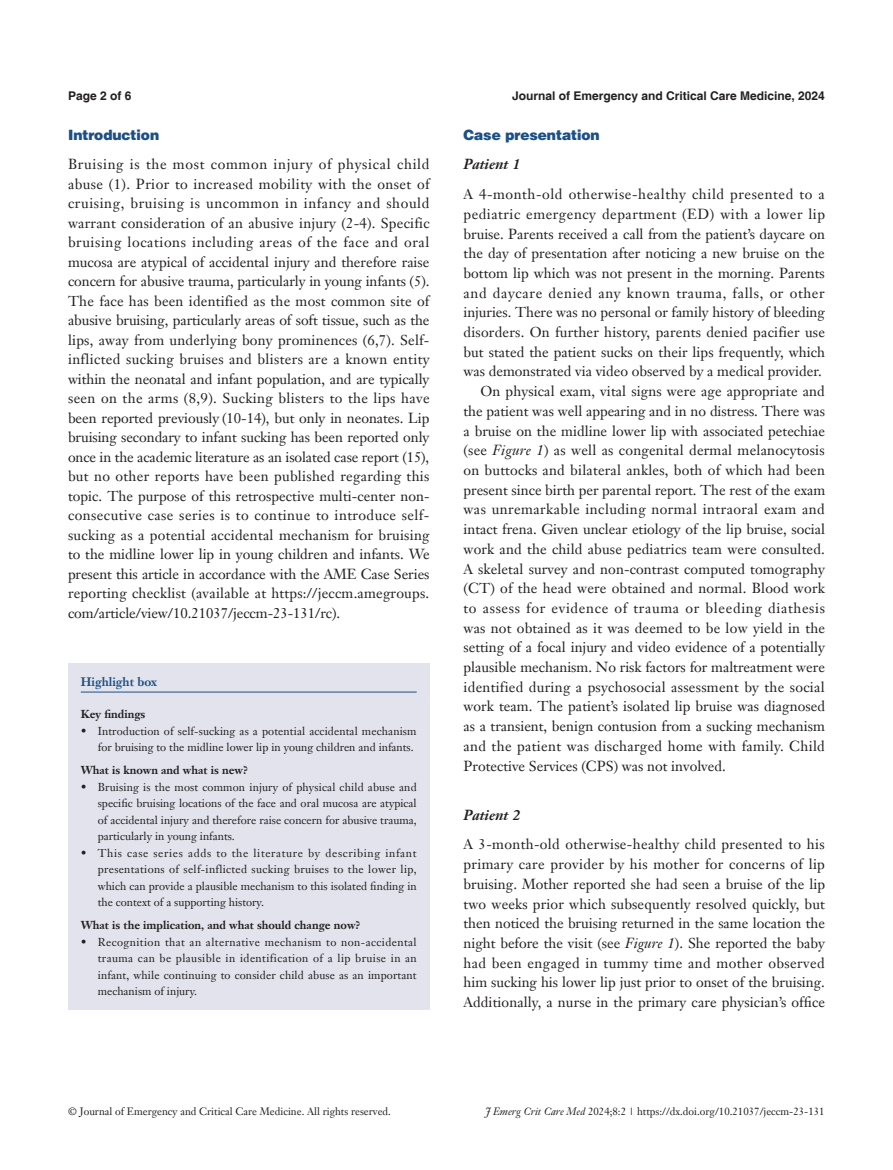
<style>
.page{position:relative;width:893px;height:1170px;background:#fff}
.page>*{position:absolute;margin:0;border:0;box-sizing:border-box;transform-origin:0 0}
.t1{font:14.25px/19.5px "Janson Text LT";letter-spacing:.005em;color:#231f20;text-align:justify}
.t2{font:14.25px "Janson Text LT";letter-spacing:.045em;color:#231f20}
.t3{font:14.25px "Janson Text LT";letter-spacing:.04em;color:#231f20}
.t4{font:14.25px "Janson Text LT";letter-spacing:.03em;color:#231f20}
.t5{font:14.25px "Janson Text LT";letter-spacing:.025em;color:#231f20}
.t6{font:14.25px "Janson Text LT";letter-spacing:.035em;color:#231f20}
.t7{font:900 14.25px "Helvetica";color:#1c5085}
.t8{font:italic 700 14.25px "Janson Text LT";color:#231f20}
.t9{font:700 12px "Helvetica";color:#231f20}
.t10{font:700 12px "Janson Text LT";color:#1c5085}
.t11{font:11.25px/16.5px "Janson Text LT";color:#231f20;text-align:justify}
.t12{font:700 11.25px "Janson Text LT";color:#231f20}
.t13{font:10.5px "Janson Text LT";color:#231f20}
.s1{font-style:italic}
</style>
<div class="page">
<div style="left:68px;top:662px;width:361px;height:347px;background:#e2e3ec"></div>
<hr style="left:81px;top:691px;width:336px;height:1px;background:#1c5085">
<p class="t9" style="left:68px;top:88px;width:65px">Page 2 of 6</p>
<p class="t9" style="left:512px;top:88px;width:314px">Journal of Emergency and Critical Care Medicine, 2024</p>
<p class="t7" style="left:68px;top:126px;width:93px">Introduction</p>
<p class="t1" style="left:68px;top:154px;width:363px">Bruising is the most common injury of physical child abuse (1). Prior to increased mobility with the onset of cruising, bruising is uncommon in infancy and should warrant consideration of an abusive injury (2-4). Specific bruising locations including areas of the face and oral mucosa are atypical of accidental injury and therefore raise concern for abusive trauma, particularly in young infants (5).<br>The face has been identified as the most common site of abusive bruising, particularly areas of soft tissue, such as the lips, away from underlying bony prominences (6,7). Self&shy;inflicted sucking bruises and blisters are a known entity within the neonatal and infant population, and are typically seen on the arms (8,9). Sucking blisters to the lips have been reported previously (10-14), but only in neonates. Lip bruising secondary to infant sucking has been reported only once in the academic literature as an isolated case report (15), but no other reports have been published regarding this topic. The purpose of this retrospective multi-center non&shy;consecutive case series is to continue to introduce self&shy;sucking as a potential accidental mechanism for bruising to the midline lower lip in young children and infants. We present this article in accordance with the AME Case Series reporting checklist (available at https://jeccm.amegroups. com/article/view/10.21037/jeccm-23-131/rc).</p>
<p class="t10" style="left:81px;top:673px;width:78px">Highlight box</p>
<p class="t12" style="left:81px;top:706px;width:66px">Key findings</p>
<p class="t11" style="left:81px;top:722px;width:337px;text-align:right">• Introduction of self-sucking as a potential accidental mechanism for bruising to the midline lower lip in young children and infants.</p>
<p class="t12" style="left:81px;top:762px;width:169px">What is known and what is new?</p>
<p class="t11" style="left:98px;top:778px;width:320px;text-indent:-17px">• Bruising is the most common injury of physical child abuse and specific bruising locations of the face and oral mucosa are atypical of accidental injury and therefore raise concern for abusive trauma, particularly in young infants.</p>
<p class="t11" style="left:98px;top:844px;width:320px;text-indent:-17px">• This case series adds to the literature by describing infant presentations of self-inflicted sucking bruises to the lower lip, which can provide a plausible mechanism to this isolated finding in the context of a supporting history.</p>
<p class="t12" style="left:81px;top:917px;width:281px">What is the implication, and what should change now?</p>
<p class="t11" style="left:98px;top:933px;width:321px;text-indent:-17px">• Recognition that an alternative mechanism to non-accidental trauma can be plausible in identification of a lip bruise in an infant, while continuing to consider child abuse as an important mechanism of injury.</p>
<p class="t7" style="left:463px;top:125px;width:138px">Case presentation</p>
<p class="t8" style="left:463px;top:155px;width:58px">Patient 1</p>
<p class="t3" style="left:463px;top:185px;width:363px">A 4-month-old otherwise-healthy child presented to a</p>
<p class="t6" style="left:463px;top:205px;width:363px">pediatric emergency department (ED) with a lower lip</p>
<p class="t1" style="left:463px;top:224px;width:363px">bruise. Parents received a call from the patient’s daycare on</p>
<p class="t1" style="left:463px;top:243px;width:363px">the day of presentation after noticing a new bruise on the</p>
<p class="t1" style="left:463px;top:263px;width:363px">bottom lip which was not present in the morning. Parents</p>
<p class="t2" style="left:463px;top:283px;width:363px">and daycare denied any known trauma, falls, or other</p>
<p class="t1" style="left:463px;top:302px;width:363px">injuries. There was no personal or family history of bleeding</p>
<p class="t1" style="left:463px;top:322px;width:363px">disorders. On further history, parents denied pacifier use</p>
<p class="t1" style="left:463px;top:342px;width:363px">but stated the patient sucks on their lips frequently, which</p>
<p class="t1" style="left:463px;top:361px;width:360px">was demonstrated via video observed by a medical provider.</p>
<p class="t1" style="left:480px;top:381px;width:346px">On physical exam, vital signs were age appropriate and</p>
<p class="t1" style="left:463px;top:401px;width:363px">the patient was well appearing and in no distress. There was</p>
<p class="t1" style="left:463px;top:421px;width:363px">a bruise on the midline lower lip with associated petechiae</p>
<p class="t1" style="left:463px;top:440px;width:363px">(see <span class="s1">Figure 1</span>) as well as congenital dermal melanocytosis</p>
<p class="t1" style="left:463px;top:460px;width:363px">on buttocks and bilateral ankles, both of which had been</p>
<p class="t1" style="left:463px;top:480px;width:363px">present since birth per parental report. The rest of the exam</p>
<p class="t4" style="left:463px;top:500px;width:363px">was unremarkable including normal intraoral exam and</p>
<p class="t1" style="left:463px;top:519px;width:363px">intact frena. Given unclear etiology of the lip bruise, social</p>
<p class="t1" style="left:463px;top:539px;width:363px">work and the child abuse pediatrics team were consulted.</p>
<p class="t1" style="left:463px;top:558px;width:363px">A skeletal survey and non-contrast computed tomography</p>
<p class="t1" style="left:463px;top:578px;width:363px">(CT) of the head were obtained and normal. Blood work</p>
<p class="t2" style="left:463px;top:599px;width:363px">to assess for evidence of trauma or bleeding diathesis</p>
<p class="t1" style="left:463px;top:617px;width:363px">was not obtained as it was deemed to be low yield in the</p>
<p class="t1" style="left:463px;top:637px;width:363px">setting of a focal injury and video evidence of a potentially</p>
<p class="t1" style="left:463px;top:657px;width:363px">plausible mechanism. No risk factors for maltreatment were</p>
<p class="t1" style="left:463px;top:677px;width:363px">identified during a psychosocial assessment by the social</p>
<p class="t1" style="left:463px;top:696px;width:363px">work team. The patient’s isolated lip bruise was diagnosed</p>
<p class="t1" style="left:463px;top:716px;width:363px">as a transient, benign contusion from a sucking mechanism</p>
<p class="t5" style="left:463px;top:736px;width:363px">and the patient was discharged home with family. Child</p>
<p class="t1" style="left:463px;top:755px;width:264px">Protective Services (CPS) was not involved.</p>
<p class="t8" style="left:463px;top:805px;width:58px">Patient 2</p>
<p class="t1" style="left:463px;top:834px;width:363px">A 3-month-old otherwise-healthy child presented to his primary care provider by his mother for concerns of lip bruising. Mother reported she had seen a bruise of the lip two weeks prior which subsequently resolved quickly, but then noticed the bruising returned in the same location the night before the visit (see <span class="s1">Figure 1</span>). She reported the baby had been engaged in tummy time and mother observed him sucking his lower lip just prior to onset of the bruising.<br>Additionally, a nurse in the primary care physician’s office</p>
<p class="t13" style="left:68px;top:1104px;width:324px">© Journal of Emergency and Critical Care Medicine. All rights reserved.</p>
<p class="t13" style="left:485px;top:1104px;width:341px"><span class="s1">J Emerg Crit Care Med</span> 2024;8:2 | https://dx.doi.org/10.21037/jeccm-23-131</p>
</div>
